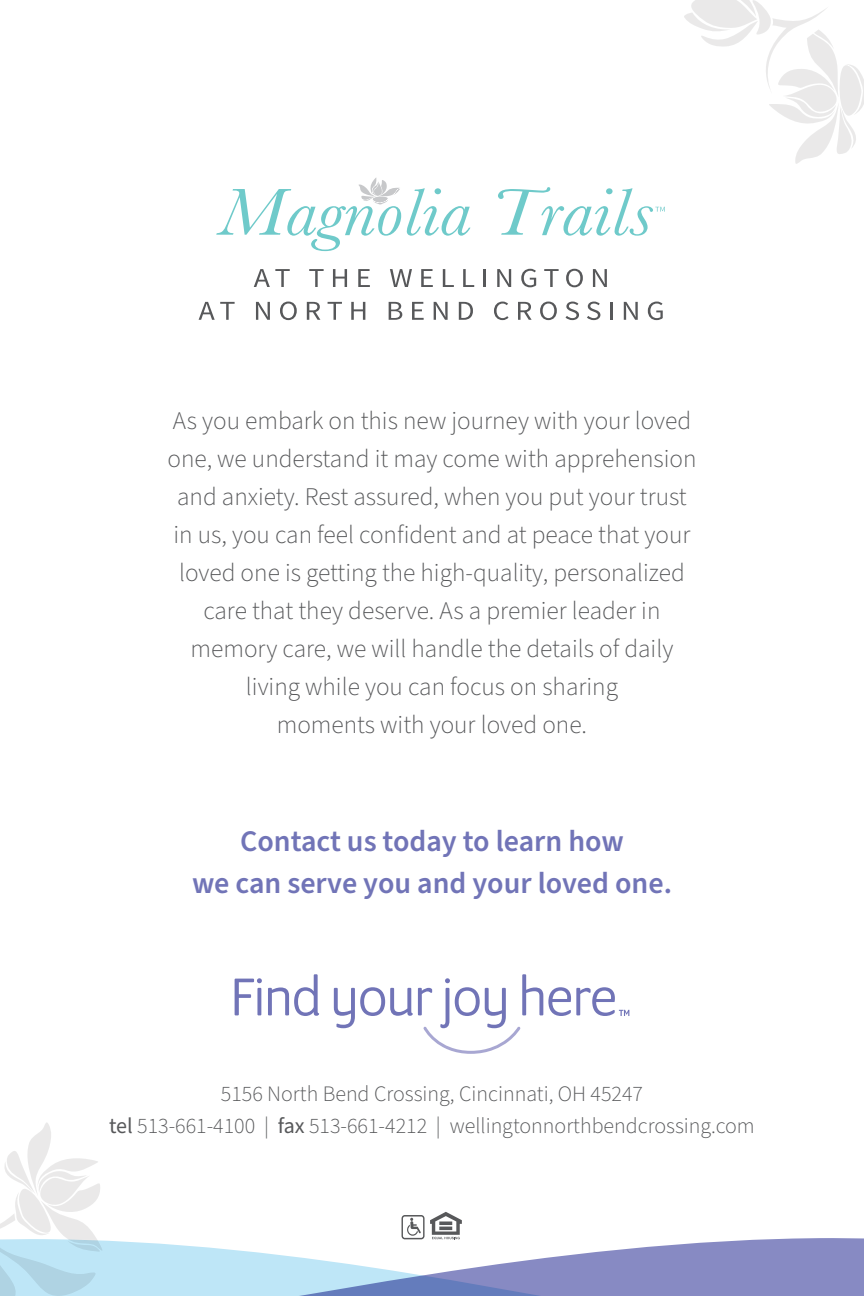
<style>
.page{position:relative;width:864px;height:1296px;background:#fff}
.page>*{position:absolute;margin:0;border:0;box-sizing:border-box;transform-origin:0 0}
.t1{font:600 30px/42px "Source Sans Pro";color:#7174b7;text-align:center}
.t2{font:300 25.4px/38px "Source Sans Pro";color:#57585a;text-align:center}
.t3{font:300 22px/32px "Source Sans Pro";color:#57585a;text-align:center}
.s1{font-weight:400}
</style>
<div class="page">
<svg style="left:684px;top:0;width:180px;height:164px"></svg>
<svg style="left:407px;top:188px;width:63px;height:48px"></svg>
<svg style="left:216px;top:178px;width:185px;height:73px"></svg>
<svg style="left:254px;top:269px;width:36px;height:18px"></svg>
<svg style="left:309px;top:269px;width:15px;height:18px"></svg>
<svg style="left:333px;top:269px;width:14px;height:18px"></svg>
<svg style="left:358px;top:269px;width:12px;height:18px"></svg>
<svg style="left:390px;top:269px;width:22px;height:18px"></svg>
<svg style="left:421px;top:269px;width:12px;height:18px"></svg>
<svg style="left:443px;top:269px;width:11px;height:18px"></svg>
<svg style="left:463px;top:269px;width:11px;height:18px"></svg>
<svg style="left:484px;top:269px;width:2px;height:18px"></svg>
<svg style="left:497px;top:269px;width:14px;height:18px"></svg>
<svg style="left:521px;top:269px;width:15px;height:18px"></svg>
<svg style="left:544px;top:269px;width:15px;height:18px"></svg>
<svg style="left:566px;top:269px;width:17px;height:18px"></svg>
<svg style="left:593px;top:269px;width:14px;height:18px"></svg>
<svg style="left:199px;top:302px;width:36px;height:18px"></svg>
<svg style="left:256px;top:302px;width:14px;height:18px"></svg>
<svg style="left:280px;top:302px;width:17px;height:18px"></svg>
<svg style="left:307px;top:302px;width:13px;height:18px"></svg>
<svg style="left:328px;top:302px;width:14px;height:18px"></svg>
<svg style="left:351px;top:302px;width:14px;height:18px"></svg>
<svg style="left:389px;top:302px;width:13px;height:18px"></svg>
<svg style="left:412px;top:302px;width:12px;height:18px"></svg>
<svg style="left:434px;top:302px;width:14px;height:18px"></svg>
<svg style="left:459px;top:302px;width:14px;height:18px"></svg>
<svg style="left:494px;top:302px;width:15px;height:18px"></svg>
<svg style="left:518px;top:302px;width:14px;height:18px"></svg>
<svg style="left:540px;top:302px;width:17px;height:18px"></svg>
<svg style="left:566px;top:302px;width:13px;height:18px"></svg>
<svg style="left:587px;top:302px;width:13px;height:18px"></svg>
<hr style="left:610px;top:302px;width:3px;height:18px;background:#57585a">
<svg style="left:624px;top:302px;width:14px;height:18px"></svg>
<svg style="left:648px;top:302px;width:15px;height:18px"></svg>
<svg style="left:498px;top:187px;width:167px;height:49px"></svg>
<svg style="left:0;top:1122px;width:864px;height:174px"></svg>
<svg style="left:235px;top:978px;width:27px;height:37px"></svg>
<svg style="left:268px;top:974px;width:51px;height:42px"></svg>
<svg style="left:334px;top:974px;width:295px;height:80px"></svg>
<p class="t2" style="left:167px;top:403px;width:531px">As you embark on this new journey with your loved one, we understand it may come with apprehension and anxiety. Rest assured, when you put your trust in us, you can feel confident and at peace that your loved one is getting the high-quality, personalized care that they deserve. As a premier leader in memory care, we will handle the details of daily living while you can focus on sharing<br>moments with your loved one.</p>
<p class="t1" style="left:192px;top:821px;width:481px">Contact us today to learn how<br>we can serve you and your loved one.</p>
<p class="t3" style="left:109px;top:1079px;width:647px">5156 North Bend Crossing, Cincinnati, OH 45247<br><span class="s1">tel</span> 513-661-4100 | <span class="s1">fax</span> 513-661-4212 | wellingtonnorthbendcrossing.com</p>
</div>
